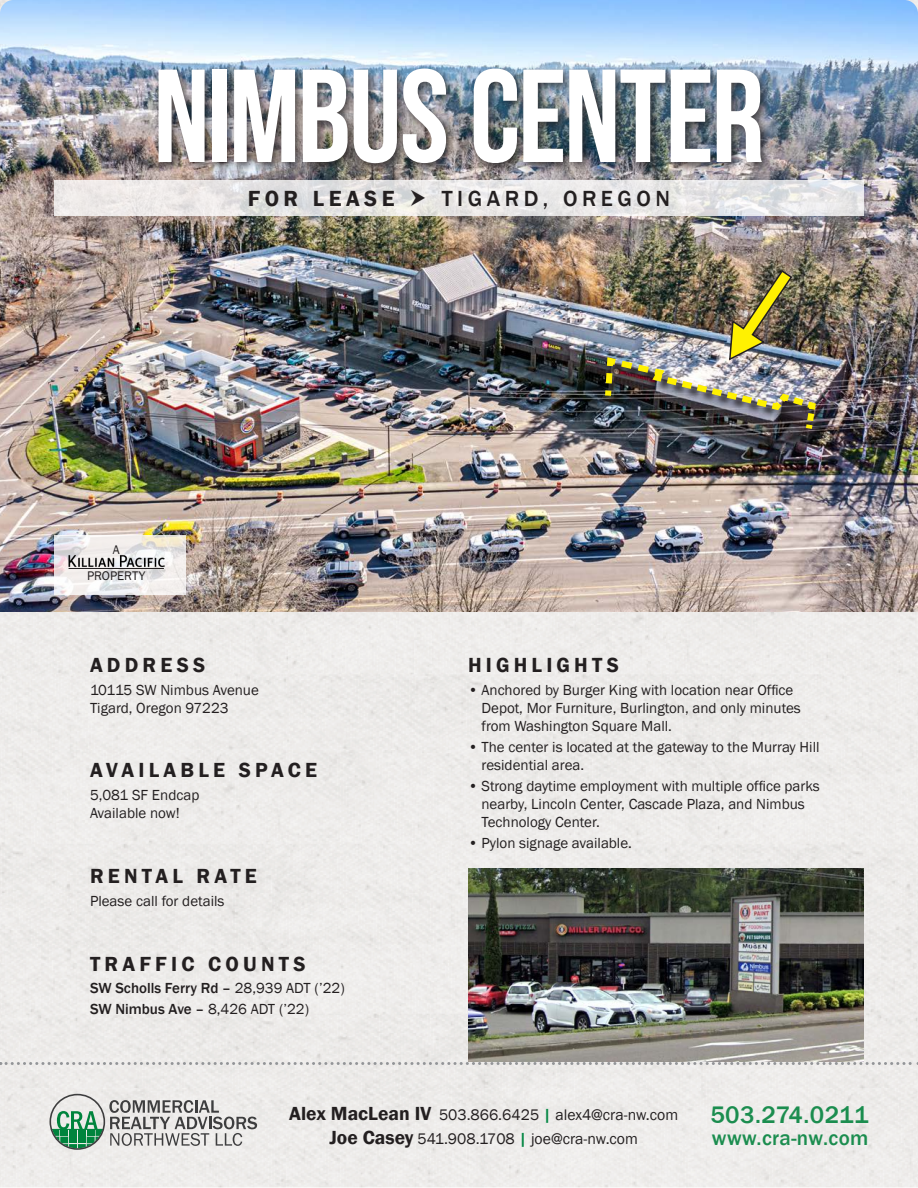
<style>
.page{position:relative;width:918px;height:1188px;background:#fff}
.page>*{position:absolute;margin:0;border:0;box-sizing:border-box;transform-origin:0 0}
.t1{font:132px "Bebas Neue";letter-spacing:-.02em;color:#fff}
.t2{font:500 24.6px "Franklin Gothic";letter-spacing:.02em;color:#1b8d4f}
.t3{font:500 22.5px "Franklin Gothic";letter-spacing:.2em;color:#231f20}
.t4{font:600 22.5px "Franklin Gothic";letter-spacing:.2em;color:#231f20}
.t5{font:600 21px "Franklin Gothic";letter-spacing:.2em;color:#231f20}
.t6{font:500 21px "Franklin Gothic";letter-spacing:.02em;color:#1b8d4f}
.t7{font:15.75px/23.9px "Franklin Gothic";color:#231f20;text-align:center}
.t8{font:15px/18px "Franklin Gothic";color:#231f20}
.t9{font:500 15px/21px "Franklin Gothic";color:#231f20}
.t10{font:12.9px/26.1px "Franklin Gothic";color:#231f20;text-align:center}
.s1{font-weight:400}
.s2{font-weight:600;font-size:19.5px}
.s3{font-weight:500;font-size:16.5px;color:#058744}
</style>
<div class="page">
<div style="left:0;top:612px;width:918px;height:576px;background:#eeecea"></div>
<img style="left:0;top:0;width:918px;height:612px">
<div style="left:154px;top:64px;width:618px;height:111px;background:#231f20;opacity:.75"></div>
<svg style="left:54px;top:536px;width:131px;height:59px;fill:#f1eeec"></svg>
<img style="left:65px;top:552px;width:103px;height:15px">
<hr style="left:69px;top:568px;width:95px;height:1px;background:#231f20">
<svg style="left:0;top:1062px;width:918px;height:3px;background:#cbcbcb"></svg>
<svg style="left:50px;top:1094px;width:207px;height:56px;background:#b8c2bb"></svg>
<img style="left:469px;top:868px;width:395px;height:194px">
<svg style="left:54px;top:180px;width:810px;height:36px;background:#e7e6e6"></svg>
<div style="left:606px;top:359px;width:221px;height:81px;background:#231f20;opacity:.75"></div>
<img style="left:602px;top:269px;width:217px;height:166px">
<svg style="left:411px;top:190px;width:14px;height:16px"></svg>
<h1 class="t1" style="left:153px;top:44px;width:613px">NIMBUS CENTER</h1>
<h3 class="t4" style="left:248px;top:185px;width:148px">FOR LEASE</h3>
<h3 class="t3" style="left:442px;top:185px;width:230px">TIGARD, OREGON</h3>
<p class="t10" style="left:87px;top:536px;width:60px">A<br>PROPERTY</p>
<h3 class="t5" style="left:90px;top:652px;width:117px">ADDRESS</h3>
<p class="t8" style="left:90px;top:681px;width:170px">10115 SW Nimbus Avenue<br>Tigard, Oregon 97223</p>
<h3 class="t5" style="left:90px;top:757px;width:229px">AVAILABLE SPACE</h3>
<p class="t8" style="left:90px;top:786px;width:111px">5,081 SF Endcap<br>Available now!</p>
<h3 class="t5" style="left:90px;top:863px;width:168px">RENTAL RATE</h3>
<p class="t8" style="left:90px;top:892px;width:136px">Please call for details</p>
<h3 class="t5" style="left:90px;top:951px;width:217px">TRAFFIC COUNTS</h3>
<p class="t9" style="left:90px;top:978px;width:256px">SW Scholls Ferry Rd – <span class="s1">28,939 ADT (’22)<br></span>SW Nimbus Ave – <span class="s1">8,426 ADT (’22)</span></p>
<h3 class="t5" style="left:468px;top:652px;width:153px">HIGHLIGHTS</h3>
<p class="t8" style="left:482px;top:681px;width:321px;text-indent:-14px">• Anchored by Burger King with location near Office<br>Depot, Mor Furniture, Burlington, and only minutes from Washington Square Mall.</p>
<p class="t8" style="left:482px;top:738px;width:340px;text-indent:-14px">• The center is located at the gateway to the Murray Hill residential area.</p>
<p class="t8" style="left:482px;top:777px;width:340px;text-indent:-14px">• Strong daytime employment with multiple office parks nearby, Lincoln Center, Cascade Plaza, and Nimbus<br>Technology Center.</p>
<p class="t8" style="left:468px;top:834px;width:166px">• Pylon signage available.</p>
<p class="t7" style="left:289px;top:1103px;width:390px"><span class="s2">Alex MacLean IV</span> 503.866.6425 <span class="s3">|</span> alex4@cra-nw.com<br><span class="s2">Joe Casey</span> 541.908.1708 <span class="s3">|</span> joe@cra-nw.com</p>
<h2 class="t2" style="left:710px;top:1099px;width:160px">503.274.0211</h2>
<h3 class="t6" style="left:712px;top:1125px;width:158px">www.cra-nw.com</h3>
</div>
